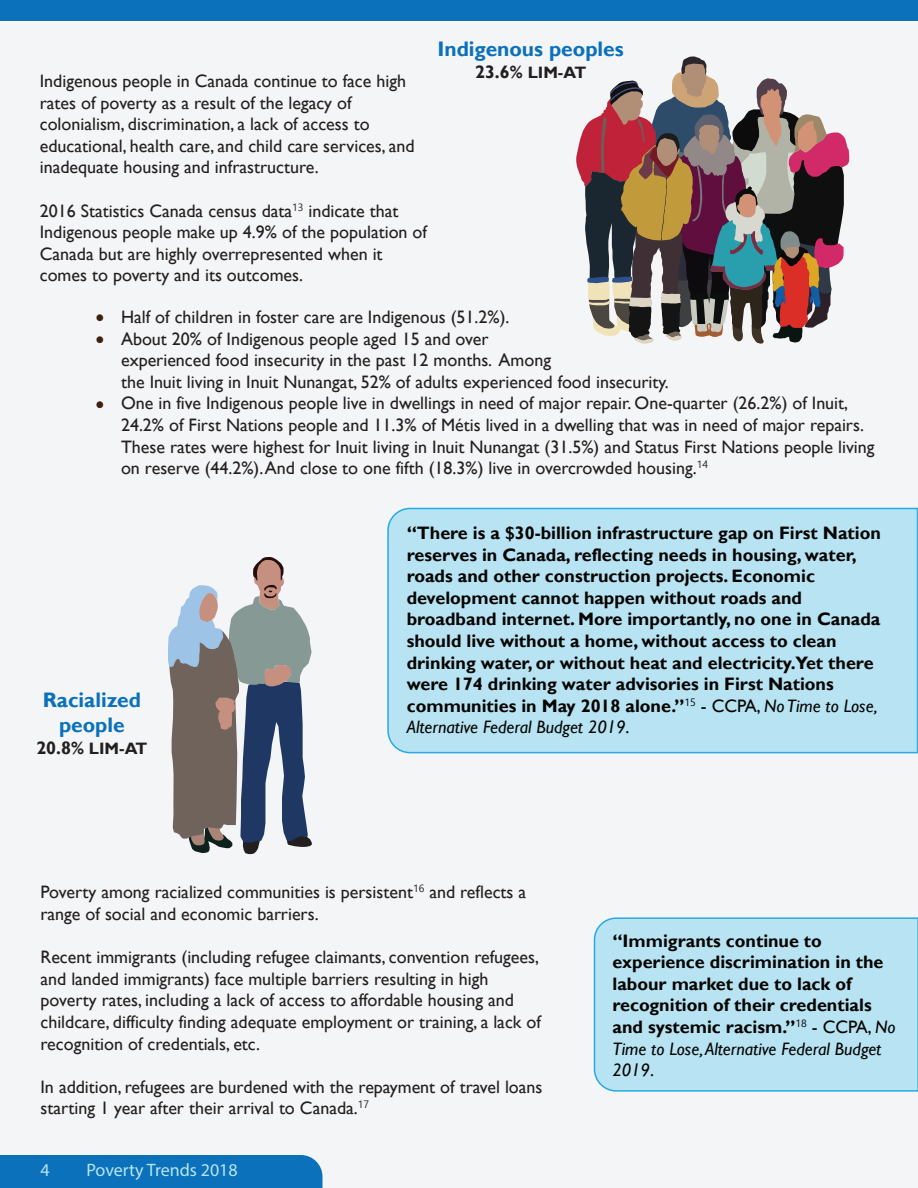
<style>
.page{position:relative;width:918px;height:1188px;background:#f4f5f6}
.page>*{position:absolute;margin:0;border:0;box-sizing:border-box;transform-origin:0 0}
.t1{font:27px/21.8px "Calisto";color:#3f200f}
.t2{font:700 21px/25.2px "Gill Sans";color:#0a71ba;text-align:center}
.t3{font:18px/21.6px "Gill Sans";color:#231f20}
.t4{font:700 18px/21.6px "Gill Sans";color:#040503}
.t5{font:18px "Myriad Pro";color:#b9e4f2}
.t6{font:700 16.5px "Gill Sans";color:#231f20}
.s1{font-size:18px}
.s2{font-weight:400}
.s3{font-weight:400;font-style:italic}
</style>
<div class="page">
<div style="left:0;top:1155px;width:322px;height:33px;background:#0a71ba"></div>
<div style="left:387px;top:507px;width:531px;height:247px;background:#b8e3f2"></div>
<div style="left:593px;top:917px;width:325px;height:175px;background:#b8e3f2"></div>
<svg style="left:576px;top:57px;width:273px;height:287px"></svg>
<svg style="left:168px;top:557px;width:144px;height:297px"></svg>
<div style="left:0;top:0;width:918px;height:20px;background:#0a71ba"></div>
<p class="t2" style="left:437px;top:37px;width:188px">Indigenous peoples</p>
<p class="t6" style="left:475px;top:63px;width:113px"><span class="s1">23.6%</span> LIM-AT</p>
<p class="t3" style="left:40px;top:70px;width:376px">Indigenous people in Canada continue to face high rates of poverty as a result of the legacy of colonialism, discrimination, a lack of access to educational, health care, and child care services, and inadequate housing and infrastructure.</p>
<p class="t3" style="left:40px;top:200px;width:389px">2016 Statistics Canada census data<sup>13</sup> indicate that Indigenous people make up 4.9% of the population of Canada but are highly overrepresented when it comes to poverty and its outcomes.</p>
<p class="t3" style="left:121px;top:306px;width:755px">Half of children in foster care are Indigenous (51.2%).<br>About 20% of Indigenous people aged 15 and over<br>experienced food insecurity in the past 12 months. Among<br>the Inuit living in Inuit Nunangat, 52% of adults experienced food insecurity.<br>One in five Indigenous people live in dwellings in need of major repair. One-quarter (26.2%) of Inuit, 24.2% of First Nations people and 11.3% of Métis lived in a dwelling that was in need of major repairs.<br>These rates were highest for Inuit living in Inuit Nunangat (31.5%) and Status First Nations people living on reserve (44.2%). And close to one fifth (18.3%) live in overcrowded housing.<sup>14</sup></p>
<h1 class="t1" style="left:95px;top:307px;width:11px">• •</h1>
<h1 class="t1" style="left:95px;top:393px;width:11px">•</h1>
<p class="t2" style="left:43px;top:688px;width:100px">Racialized people</p>
<p class="t6" style="left:36px;top:738px;width:113px"><span class="s1">20.8%</span> LIM-AT</p>
<p class="t4" style="left:407px;top:523px;width:476px">“There is a $30-billion infrastructure gap on First Nation reserves in Canada, reflecting needs in housing, water, roads and other construction projects. Economic development cannot happen without roads and broadband internet. More importantly, no one in Canada should live without a home, without access to clean drinking water, or without heat and electricity.Yet there were 174 drinking water advisories in First Nations communities in May 2018 alone.”<sup>15</sup> <span class="s2">- CCPA,</span> <span class="s3">No Time to Lose, Alternative Federal Budget 2019</span><span class="s2">.</span></p>
<p class="t3" style="left:40px;top:882px;width:487px">Poverty among racialized communities is persistent<sup>16</sup> and reflects a range of social and economic barriers.</p>
<p class="t3" style="left:40px;top:947px;width:502px">Recent immigrants (including refugee claimants, convention refugees, and landed immigrants) face multiple barriers resulting in high poverty rates, including a lack of access to affordable housing and childcare, difficulty finding adequate employment or training, a lack of recognition of credentials, etc.</p>
<p class="t3" style="left:40px;top:1076px;width:504px">In addition, refugees are burdened with the repayment of travel loans starting 1 year after their arrival to Canada.<sup>17</sup></p>
<p class="t5" style="left:41px;top:1159px;width:11px">4</p>
<p class="t5" style="left:86px;top:1159px;width:153px">Poverty Trends 2018</p>
<p class="t4" style="left:612px;top:930px;width:285px">“Immigrants continue to experience discrimination in the labour market due to lack of recognition of their credentials and systemic racism.”<sup>18</sup> <span class="s2">- CCPA,</span> <span class="s3">No<br>Time to Lose, Alternative Federal Budget<br>2019</span><span class="s2">.</span></p>
</div>
